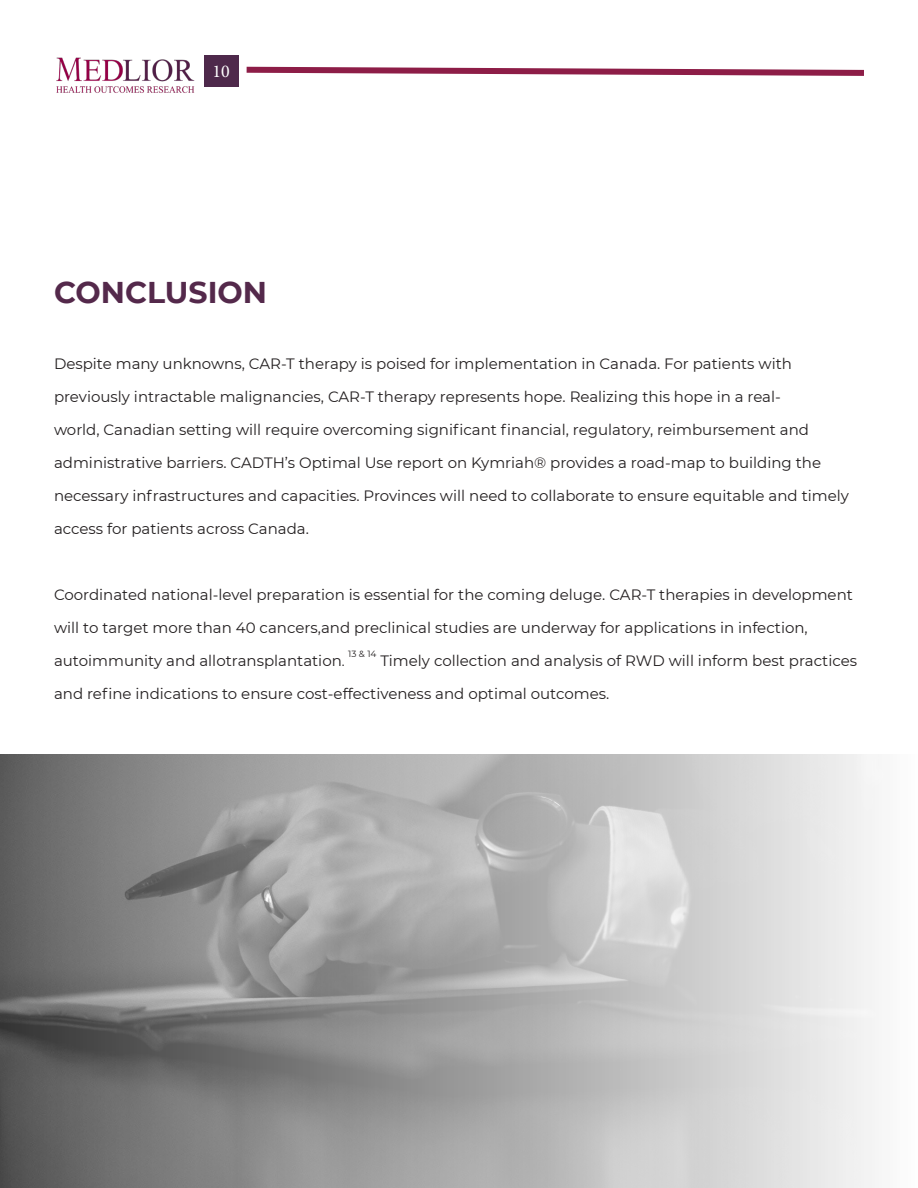
<style>
.page{position:relative;width:918px;height:1188px;background:#fff}
.page>*{position:absolute;margin:0;border:0;box-sizing:border-box;transform-origin:0 0}
.t1{font:700 30px "Montserrat";color:#54294b}
.t2{font:18px "Minion Pro";color:#fff}
.t3{font:15px/33px "Montserrat";color:#231f20}
.t4{font:9px "Montserrat";color:#231f20}
.s1{font-size:13.5px}
</style>
<div class="page">
<svg style="left:246px;top:66px;width:618px;height:10px"></svg>
<img style="left:56px;top:57px;width:139px;height:36px">
<div style="left:204px;top:56px;width:34px;height:31px;background:#4e294b"></div>
<img style="left:0;top:754px;width:875px;height:434px">
<p class="t2" style="left:213px;top:59px;width:19px">10</p>
<p class="t1" style="left:54px;top:271px;width:215px">CONCLUSION</p>
<p class="t3" style="left:54px;top:347px;width:740px">Despite many unknowns, CAR-T therapy is poised for implementation in Canada. For patients with</p>
<p class="t3" style="left:54px;top:380px;width:757px">previously intractable malignancies, CAR-T therapy represents hope. Realizing this hope in a real&shy;world, Canadian setting will require overcoming significant financial, regulatory, reimbursement and</p>
<p class="t3" style="left:54px;top:446px;width:769px">administrative barriers. CADTH’s Optimal Use report on Kymriah® provides a road-map to building the</p>
<p class="t3" style="left:54px;top:479px;width:797px">necessary infrastructures and capacities. Provinces will need to collaborate to ensure equitable and timely</p>
<p class="t3" style="left:54px;top:512px;width:257px">access for patients across Canada.</p>
<p class="t3" style="left:54px;top:578px;width:800px">Coordinated national-level preparation is essential for the coming deluge. CAR-T therapies in development</p>
<p class="t3" style="left:54px;top:611px;width:755px">will to target more than 40 cancers,and preclinical studies are underway for applications in infection,</p>
<p class="t3" style="left:54px;top:644px;width:292px">autoimmunity and allotransplantation<span class="s1">.</span></p>
<p class="t4" style="left:348px;top:648px;width:30px">13 &amp; 14</p>
<p class="t3" style="left:380px;top:644px;width:478px">Timely collection and analysis of RWD will inform best practices</p>
<p class="t3" style="left:54px;top:677px;width:557px">and refine indications to ensure cost-effectiveness and optimal outcomes.</p>
</div>
